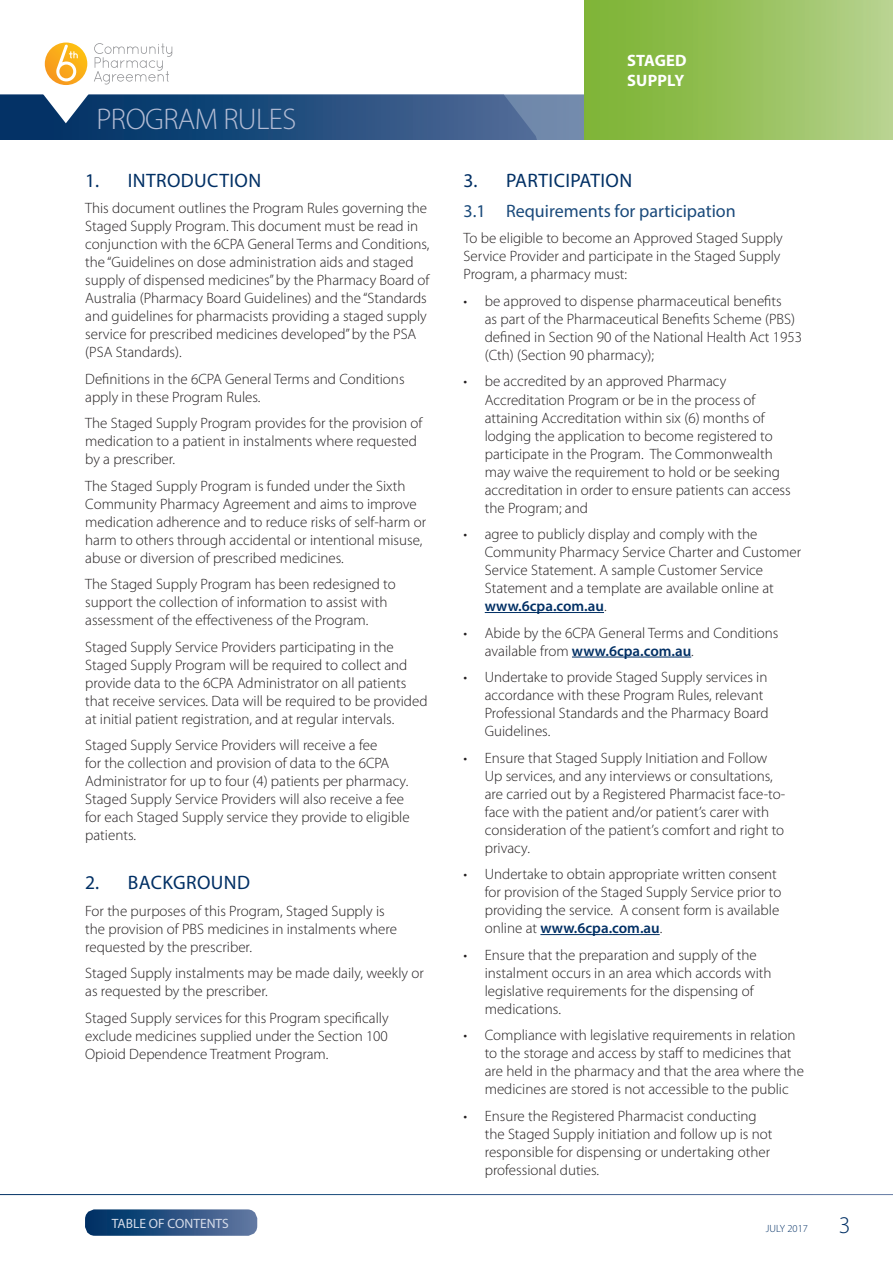
<style>
.page{position:relative;width:893px;height:1263px;background:#fff}
.page>*{position:absolute;margin:0;border:0;box-sizing:border-box;transform-origin:0 0}
.t1{font:300 30px "Myriad Pro";letter-spacing:-.02em;color:#b3bcd4}
.t2{font:300 24px "Myriad Pro";color:#002f64}
.t3{font:19.5px "Myriad Pro";letter-spacing:.02em;color:#002f64}
.t4{font:18px "Myriad Pro";color:#1a4a7b}
.t5{font:700 16.5px/19.8px "Myriad Pro";letter-spacing:.01em;color:#fff}
.t6{font:300 15px/18px "Myriad Pro";color:#231f20}
.t7{font:13.5px "Myriad Pro";color:#d6dce9}
.t8{font:300 10.5px "Myriad Pro";color:#002f64}
.s1{font-weight:600;color:#002f64}
</style>
<div class="page">
<svg style="left:0;top:95px;width:559px;height:45px"></svg>
<div style="left:585px;top:0;width:308px;height:213px;background:linear-gradient(to right,#7ab22e,#b6d18d)"></div>
<svg style="left:43px;top:94px;width:46px;height:29px"></svg>
<div style="left:0;top:140px;width:893px;height:87px;background:#fff"></div>
<svg style="left:94px;top:43px;width:78px;height:41px"></svg>
<svg style="left:45px;top:43px;width:42px;height:42px"></svg>
<svg style="left:56px;top:45px;width:22px;height:36px"></svg>
<svg style="left:89px;top:1213px;width:164px;height:19px"></svg>
<div style="left:85px;top:1209px;width:172px;height:27px;border:3px solid #fff;border-radius:9px"></div>
<hr style="left:485px;top:612px;width:119px;height:1px;background:#002f64">
<hr style="left:572px;top:657px;width:119px;height:1px;background:#002f64">
<hr style="left:540px;top:934px;width:120px;height:1px;background:#002f64">
<h1 class="t1" style="left:96px;top:102px;width:201px">PROGRAM RULES</h1>
<h3 class="t3" style="left:85px;top:168px;width:178px">1. INTRODUCTION</h3>
<p class="t6" style="left:85px;top:200px;width:346px">This document outlines the Program Rules governing the Staged Supply Program. This document must be read in conjunction with the 6CPA General Terms and Conditions, the “Guidelines on dose administration aids and staged supply of dispensed medicines” by the Pharmacy Board of Australia (Pharmacy Board Guidelines) and the “Standards and guidelines for pharmacists providing a staged supply service for prescribed medicines developed” by the PSA (PSA Standards).</p>
<p class="t6" style="left:85px;top:370px;width:321px">Definitions in the 6CPA General Terms and Conditions apply in these Program Rules.</p>
<p class="t6" style="left:85px;top:415px;width:339px">The Staged Supply Program provides for the provision of medication to a patient in instalments where requested by a prescriber.</p>
<p class="t6" style="left:85px;top:477px;width:343px">The Staged Supply Program is funded under the Sixth Community Pharmacy Agreement and aims to improve medication adherence and to reduce risks of self-harm or harm to others through accidental or intentional misuse, abuse or diversion of prescribed medicines.</p>
<p class="t6" style="left:85px;top:576px;width:312px">The Staged Supply Program has been redesigned to support the collection of information to assist with assessment of the effectiveness of the Program.</p>
<p class="t6" style="left:85px;top:638px;width:344px">Staged Supply Service Providers participating in the Staged Supply Program will be required to collect and provide data to the 6CPA Administrator on all patients that receive services. Data will be required to be provided at initial patient registration, and at regular intervals.</p>
<p class="t6" style="left:85px;top:737px;width:326px">Staged Supply Service Providers will receive a fee<br>for the collection and provision of data to the 6CPA Administrator for up to four (4) patients per pharmacy.<br>Staged Supply Service Providers will also receive a fee for each Staged Supply service they provide to eligible patients.</p>
<h3 class="t3" style="left:85px;top:871px;width:166px">2. BACKGROUND</h3>
<p class="t6" style="left:85px;top:902px;width:313px">For the purposes of this Program, Staged Supply is the provision of PBS medicines in instalments where requested by the prescriber.</p>
<p class="t6" style="left:85px;top:965px;width:340px">Staged Supply instalments may be made daily, weekly or as requested by the prescriber.</p>
<p class="t6" style="left:85px;top:1009px;width:305px;text-align:justify">Staged Supply services for this Program specifically exclude medicines supplied under the Section 100<br>Opioid Dependence Treatment Program.</p>
<p class="t5" style="left:627px;top:50px;width:61px">STAGED<br>SUPPLY</p>
<h3 class="t3" style="left:463px;top:168px;width:170px">3. PARTICIPATION</h3>
<p class="t4" style="left:463px;top:200px;width:274px">3.1 Requirements for participation</p>
<p class="t6" style="left:463px;top:230px;width:321px">To be eligible to become an Approved Staged Supply<br>Service Provider and participate in the Staged Supply<br>Program, a pharmacy must:</p>
<p class="t6" style="left:485px;top:292px;width:319px;text-indent:-21px">• be approved to dispense pharmaceutical benefits<br>as part of the Pharmaceutical Benefits Scheme (PBS) defined in Section 90 of the National Health Act 1953 (Cth) (Section 90 pharmacy);</p>
<p class="t6" style="left:485px;top:373px;width:308px;text-indent:-21px">• be accredited by an approved Pharmacy Accreditation Program or be in the process of attaining Accreditation within six (6) months of lodging the application to become registered to participate in the Program. The Commonwealth may waive the requirement to hold or be seeking accreditation in order to ensure patients can access the Program; and</p>
<p class="t6" style="left:485px;top:525px;width:318px;text-indent:-21px">• agree to publicly display and comply with the Community Pharmacy Service Charter and Customer Service Statement. A sample Customer Service Statement and a template are available online at <span class="s1">www.6cpa.com.au</span>.</p>
<p class="t6" style="left:485px;top:624px;width:295px;text-indent:-21px">• Abide by the 6CPA General Terms and Conditions available from <span class="s1">www.6cpa.com.au</span>.</p>
<p class="t6" style="left:485px;top:668px;width:285px;text-indent:-21px">• Undertake to provide Staged Supply services in accordance with these Program Rules, relevant Professional Standards and the Pharmacy Board Guidelines.</p>
<p class="t6" style="left:485px;top:749px;width:302px;text-indent:-21px">• Ensure that Staged Supply Initiation and Follow Up services, and any interviews or consultations, are carried out by a Registered Pharmacist face-to&shy;face with the patient and/or patient’s carer with consideration of the patient’s comfort and right to privacy.</p>
<p class="t6" style="left:485px;top:865px;width:298px;text-indent:-21px">• Undertake to obtain appropriate written consent for provision of the Staged Supply Service prior to providing the service. A consent form is available online at <span class="s1">www.6cpa.com.au</span>.</p>
<p class="t6" style="left:485px;top:946px;width:288px;text-indent:-21px">• Ensure that the preparation and supply of the instalment occurs in an area which accords with legislative requirements for the dispensing of medications.</p>
<p class="t6" style="left:485px;top:1026px;width:321px;text-indent:-21px">• Compliance with legislative requirements in relation to the storage and access by staff to medicines that are held in the pharmacy and that the area where the medicines are stored is not accessible to the public</p>
<p class="t6" style="left:485px;top:1107px;width:289px;text-indent:-21px">• Ensure the Registered Pharmacist conducting the Staged Supply initiation and follow up is not responsible for dispensing or undertaking other professional duties.</p>
<p class="t7" style="left:112px;top:1215px;width:119px">TABLE OF CONTENTS</p>
<h2 class="t2" style="left:839px;top:1212px;width:13px">3</h2>
<p class="t8" style="left:766px;top:1223px;width:44px">JULY 2017</p>
</div>
